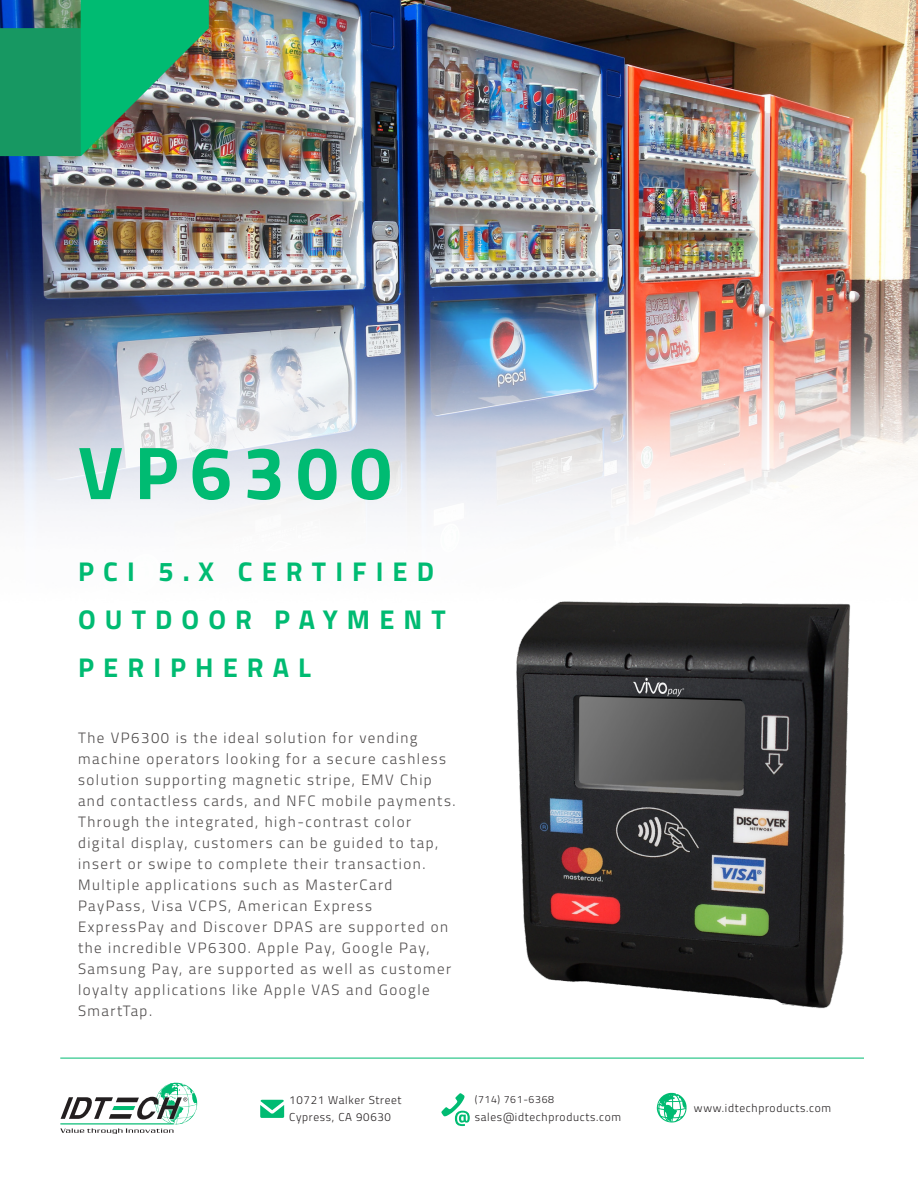
<style>
.page{position:relative;width:918px;height:1188px;background:#fff}
.page>*{position:absolute;margin:0;border:0;box-sizing:border-box;transform-origin:0 0}
.t1{font:700 75px "Titillium";letter-spacing:.15em;color:#00bb72}
.t2{font:700 27.15px/48.3px "Titillium";letter-spacing:.335em;color:#00bb72}
.t3{font:300 15px/21px "Titillium";letter-spacing:.1em;color:#4e4b4b}
.t4{font:300 11.55px "Titillium";letter-spacing:.06em;color:#231f20}
.t5{font:300 10.5px "Titillium";letter-spacing:.06em;color:#231f20}
</style>
<div class="page">
<img style="left:0;top:0;width:918px;height:183px">
<img style="left:0;top:183px;width:918px;height:944px">
<img style="left:0;top:0;width:209px;height:156px">
<img style="left:508px;top:594px;width:355px;height:421px">
<hr style="left:60px;top:1058px;width:804px;height:1px;background:#00bb72">
<svg style="left:441px;top:1093px;width:29px;height:33px"></svg>
<svg style="left:657px;top:1093px;width:30px;height:30px"></svg>
<svg style="left:260px;top:1100px;width:24px;height:18px"></svg>
<svg style="left:60px;top:1083px;width:138px;height:51px"></svg>
<p class="t1" style="left:78px;top:416px;width:315px">VP6300</p>
<p class="t2" style="left:78px;top:546px;width:369px">PCI 5.X CERTIFIED<br>OUTDOOR PAYMENT<br>PERIPHERAL</p>
<p class="t3" style="left:78px;top:726px;width:379px">The VP6300 is the ideal solution for vending machine operators looking for a secure cashless solution supporting magnetic stripe, EMV Chip and contactless cards, and NFC mobile payments.<br>Through the integrated, high-contrast color digital display, customers can be guided to tap, insert or swipe to complete their transaction.<br>Multiple applications such as MasterCard PayPass, Visa VCPS, American Express ExpressPay and Discover DPAS are supported on the incredible VP6300. Apple Pay, Google Pay, Samsung Pay, are supported as well as customer loyalty applications like Apple VAS and Google SmartTap.</p>
<p class="t4" style="left:289px;top:1092px;width:114px">10721 Walker Street</p>
<p class="t4" style="left:289px;top:1108px;width:103px">Cypress, CA 90630</p>
<p class="t5" style="left:475px;top:1092px;width:81px">(714) 761-6368</p>
<p class="t4" style="left:475px;top:1108px;width:148px">sales@idtechproducts.com</p>
<p class="t4" style="left:694px;top:1099px;width:139px">www.idtechproducts.com</p>
</div>
